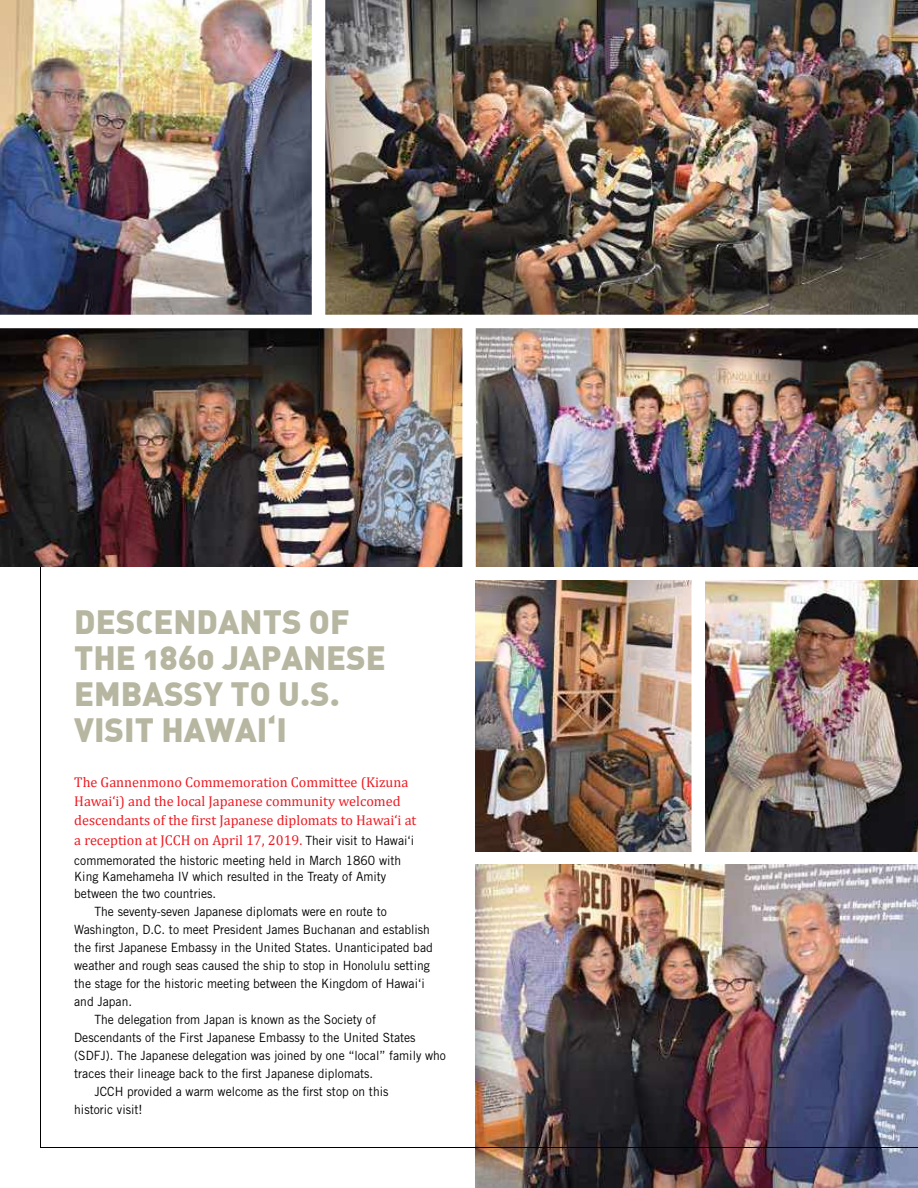
<style>
.page{position:relative;width:918px;height:1188px;background:#fff}
.page>*{position:absolute;margin:0;border:0;box-sizing:border-box;transform-origin:0 0}
.t1{font:33px/36px "DIN Black Alternate";color:#b7b6a1}
.t2{font:14.25px/19.5px "Cambria";color:#ed1c24}
.t3{font:12.75px/16.5px "Trade Gothic";color:#000;scale:.95 1}
.s1{font-family:"Trade Gothic";font-size:12.75px;color:#000}
</style>
<div class="page">
<img style="left:476px;top:1148px;width:442px;height:40px">
<img style="left:40px;top:328px;width:878px;height:820px">
<img style="left:0;top:328px;width:462px;height:239px">
<img style="left:0;top:0;width:918px;height:315px">
<div style="left:312px;top:0;width:13px;height:321px;background:#fff"></div>
<div style="left:462px;top:321px;width:14px;height:254px;background:#fff"></div>
<div style="left:692px;top:575px;width:13px;height:284px;background:#fff"></div>
<h1 class="t1" style="left:74px;top:603px;width:21px">DESCEN</h1>
<h1 class="t1" style="left:197px;top:603px;width:44px">DANTS</h1>
<h1 class="t1" style="left:309px;top:603px;width:42px">OF</h1>
<h1 class="t1" style="left:74px;top:639px;width:267px">THE 1860 JAPANESE<br>EMBASSY TO U.S.<br>VISIT</h1>
<h1 class="t1" style="left:161px;top:711px;width:22px">HAWAI</h1>
<h1 class="t1" style="left:267px;top:711px;width:16px">‘I</h1>
<p class="t2" style="left:74px;top:772px;width:344px">The Gannenmono Commemoration Committee (Kizuna Hawai‘i) and the local Japanese community welcomed descendants of the first Japanese diplomats to Hawai‘i at a reception at JCCH on April 17, 2019. <span class="s1">Their visit to Hawai‘i</span></p>
<p class="t3" style="left:74px;top:852px;width:346px">commemorated the historic meeting held in March 1860 with<br>King Kamehameha IV which resulted in the Treaty of Amity between the two countries.</p>
<p class="t3" style="left:95px;top:903px;width:309px">The seventy-seven Japanese diplomats were en route to</p>
<p class="t3" style="left:74px;top:921px;width:376px">Washington, D.C. to meet President James B uchanan and establish</p>
<p class="t3" style="left:74px;top:939px;width:379px">the first Japanese Embassy in the United States. Unanticipated bad</p>
<p class="t3" style="left:74px;top:957px;width:376px">weather and rough seas caused the ship to stop in Honolulu setting</p>
<p class="t3" style="left:74px;top:975px;width:370px">the stage for the historic meeting between the Kingdom of Hawai‘i</p>
<p class="t3" style="left:74px;top:993px;width:62px">and Japan.</p>
<p class="t3" style="left:95px;top:1011px;width:298px">The delegation from Japan is known as the Society of</p>
<p class="t3" style="left:74px;top:1029px;width:361px">Descendants of the First Japanese E mbassy to the United States</p>
<p class="t3" style="left:74px;top:1047px;width:393px">(SDFJ). The Japanese delegation was joined by one “local” family who</p>
<p class="t3" style="left:74px;top:1065px;width:316px">traces their lineage back to the first Japanese diplomats.</p>
<p class="t3" style="left:95px;top:1083px;width:311px">JCCH provided a warm welcome as the first stop on this</p>
<p class="t3" style="left:74px;top:1101px;width:73px">historic visit!</p>
</div>
